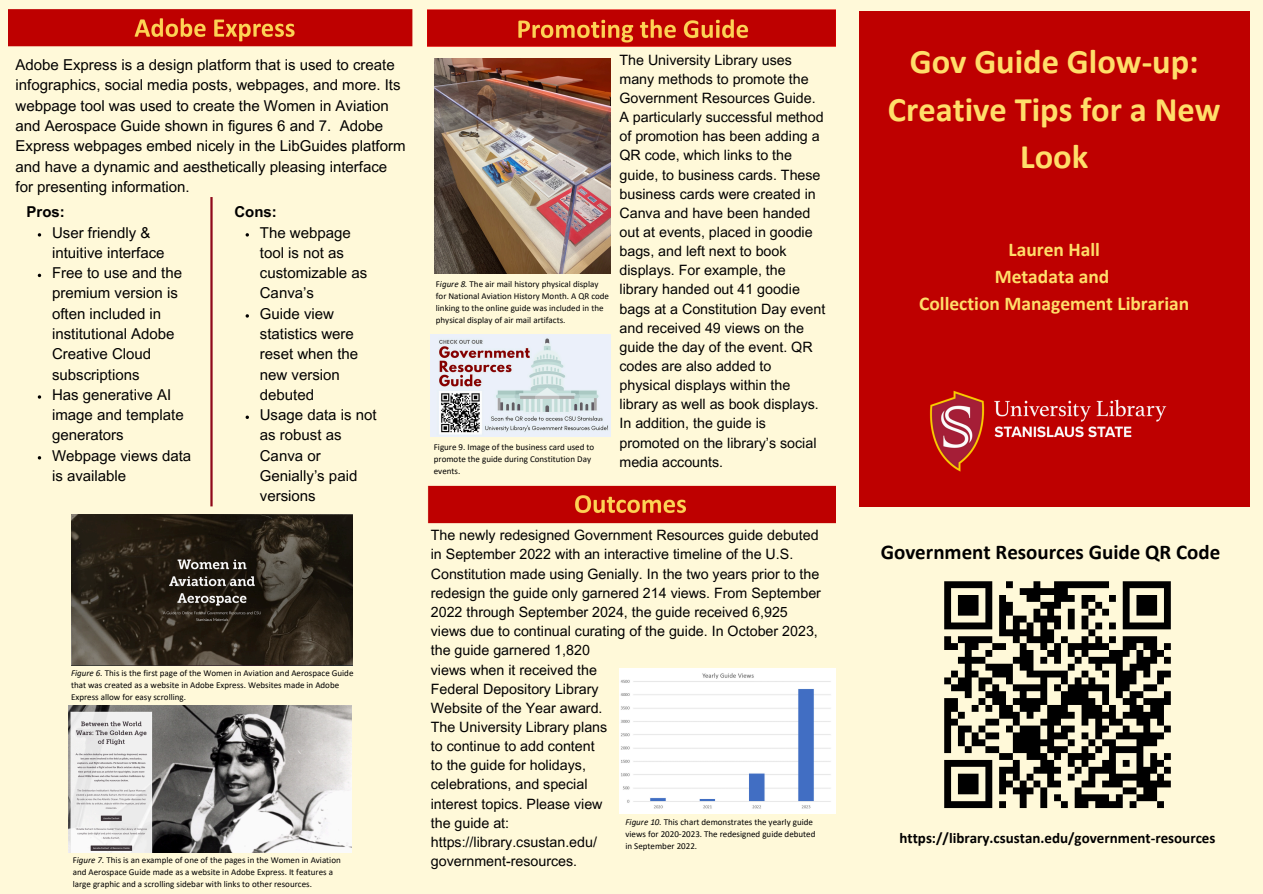
<style>
.page{position:relative;width:1263px;height:894px;background:#fff}
.page>*{position:absolute;margin:0;border:0;box-sizing:border-box;transform-origin:0 0}
.t1{font:700 34.5px/47.2px "Calibri";color:#ffde6a;text-align:center}
.t2{font:700 21px "Calibri";color:#000}
.t3{font:700 19.5px/27px "Calibri";color:#ffde6a;text-align:center}
.t4{font:15px/20.2px "Arial MT Pro";color:#000}
.t5{font:700 15px "Calibri";color:#000}
.t6{font:700 15px "Arial MT Pro";color:#000}
.t7{font:14.25px/19.2px "Arial MT Pro";color:#000}
.t8{font:9px/12px "Calibri";color:#000}
.s1{font-style:italic}
</style>
<div class="page">
<div style="left:0;top:0;width:1263px;height:893px;background:#fff9d9"></div>
<img style="left:427px;top:485px;width:409px;height:39px">
<img style="left:9px;top:9px;width:404px;height:38px">
<hr style="left:210px;top:197px;width:3px;height:309px;background:#8f091b">
<img style="left:71px;top:514px;width:281px;height:151px">
<img style="left:68px;top:705px;width:284px;height:146px">
<img style="left:427px;top:9px;width:409px;height:52px">
<img style="left:431px;top:335px;width:180px;height:101px">
<img style="left:435px;top:58px;width:175px;height:215px">
<img style="left:619px;top:668px;width:216px;height:145px">
<div style="left:859px;top:12px;width:391px;height:494px;background:#be0000"></div>
<img style="left:910px;top:378px;width:281px;height:99px">
<svg style="left:246px;top:415px;width:3px;height:4px"></svg>
<svg style="left:38px;top:273px;width:3px;height:4px"></svg>
<svg style="left:944px;top:581px;width:227px;height:228px"></svg>
<p class="t4" style="left:16px;top:57px;width:392px">Adobe Express is a design platform that is used to create infographics, social media posts, webpages, and more. Its webpage tool was used to create the Women in Aviation and Aerospace Guide shown in figures 6 and 7. Adobe Express webpages embed nicely in the LibGuides platform and have a dynamic and aesthetically pleasing interface for presenting information.</p>
<p class="t6" style="left:27px;top:206px;width:40px">Pros:</p>
<p class="t4" style="left:52px;top:224px;width:114px">User friendly &amp; intuitive interface</p>
<h4 class="t4" style="left:52px;top:264px;width:132px">Free to use and the premium version is often included in institutional Adobe<br>Creative Cloud subscriptions</h4>
<p class="t4" style="left:52px;top:386px;width:133px">Has generative AI image and template generators</p>
<p class="t4" style="left:52px;top:447px;width:141px">Webpage views data is available</p>
<p class="t6" style="left:234px;top:206px;width:44px">Cons:</p>
<p class="t4" style="left:260px;top:224px;width:109px">The webpage tool is not as customizable as<br>Canva’s</p>
<p class="t4" style="left:260px;top:305px;width:100px">Guide view statistics were reset when the new version debuted</p>
<p class="t4" style="left:260px;top:406px;width:118px">Usage data is not as robust as<br>Canva or<br>Genially’s paid versions</p>
<p class="t8" style="left:71px;top:667px;width:284px"><span class="s1">Figure 6.</span> This is the first page of the Women in Aviation and Aerospace Guide that was created as a website in Adobe Express. Websites made in Adobe<br>Express allow for easy scrolling.</p>
<h4 class="t8" style="left:73px;top:854px;width:270px">F<span class="s1">igure 7.</span> This is an example of one of the pages in the Women in Aviation and Aerospace Guide made as a website in Adobe Express. It features a large graphic and a scrolling sidebar with links to other resources.</h4>
<p class="t8" style="left:436px;top:279px;width:175px">F<span class="s1">igure 8.</span> The air mail history physical display for National Aviation History Month. A QR code linking to the online guide was included in the physical display of air mail artifacts.</p>
<p class="t8" style="left:434px;top:442px;width:162px">Figure 9. Image of the business card used to promote the guide during Constitution Day events.</p>
<h4 class="t7" style="left:619px;top:52px;width:207px">The University Library uses many methods to promote the<br>Government Resources Guide.<br>A particularly successful method of promotion has been adding a<br>QR code, which links to the guide, to business cards. These business cards were created in<br>Canva and have been handed out at events, placed in goodie bags, and left next to book displays. For example, the library handed out 41 goodie bags at a Constitution Day event and received 49 views on the guide the day of the event. QR codes are also added to physical displays within the library as well as book displays.<br>In addition, the guide is promoted on the library’s social media accounts.</h4>
<p class="t7" style="left:431px;top:527px;width:392px">The newly redesigned Government Resources guide debuted in September 2022 with an interactive timeline of the U.S.<br>Constitution made using Genially. In the two years prior to the redesign the guide only garnered 214 views. From September 2022 through September 2024, the guide received 6,925 views due to continual curating of the guide. In October 2023, the guide garnered 1,820</p>
<p class="t7" style="left:431px;top:661px;width:178px">views when it received the<br>Federal Depository Library<br>Website of the Year award.<br>The University Library plans to continue to add content to the guide for holidays, celebrations, and special interest topics. Please view the guide at: https://library.csustan.edu/ government-resources.</p>
<h1 class="t8" style="left:625px;top:816px;width:191px"><span class="s1">Figure 10.</span> This chart demonstrates the yearly guide views for 2020-2023. The redesigned guide debuted in September 2022.</h1>
<h2 class="t1" style="left:888px;top:41px;width:334px">Gov Guide Glow-up:<br>Creative Tips for a New<br>Look</h2>
<p class="t3" style="left:919px;top:238px;width:272px">Lauren Hall<br>Metadata and<br>Collection Management Librarian</p>
<h2 class="t2" style="left:881px;top:543px;width:341px">Government Resources Guide QR Code</h2>
<p class="t5" style="left:899px;top:831px;width:317px">https://library.csustan.edu/government-resources</p>
</div>
